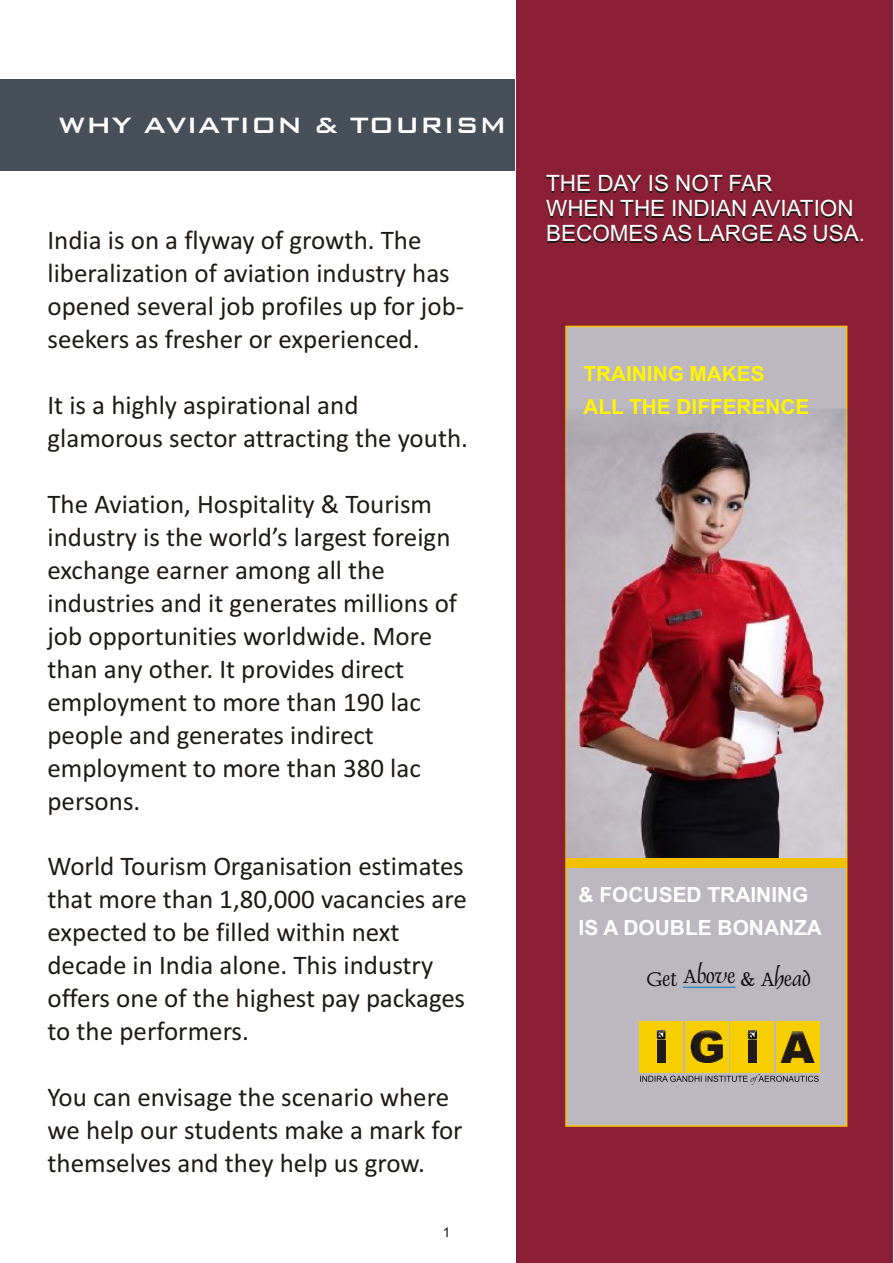
<style>
.page{position:relative;width:894px;height:1263px;background:#fff}
.page>*{position:absolute;margin:0;border:0;box-sizing:border-box;transform-origin:0 0}
.t1{font:29.7px "Bank Gothic";color:#fff}
.t2{font:27px/33px "Calibri";color:#1f1a17}
.t3{font:22.5px/25.2px "Arial";color:#fff}
.t4{font:22.2px "Dauphin";color:#0a0a0d}
.t5{font:700 20.85px/33.2px "Arial";color:#fff}
.t6{font:700 20.85px/33px "Arial";color:#fff500}
.t7{font:13.5px "Arial";color:#1f1a17}
</style>
<div class="page">
<div style="left:516px;top:0;width:377px;height:1263px;background:#8a1f36"></div>
<div style="left:0;top:79px;width:515px;height:92px;background:#474f59"></div>
<div style="left:565px;top:326px;width:282px;height:801px;background:#bdb8bf;border:2px solid #f5c200"></div>
<img style="left:567px;top:409px;width:279px;height:449px">
<div style="left:567px;top:858px;width:280px;height:10px;background:#f2c200"></div>
<div style="left:685px;top:1021px;width:44px;height:52px;background:#f7cf00"></div>
<div style="left:730px;top:1021px;width:44px;height:52px;background:#f7cf00"></div>
<div style="left:640px;top:1021px;width:43px;height:52px;background:#f7cf00"></div>
<div style="left:657px;top:1040px;width:9px;height:23px;background:#1f1a17"></div>
<svg style="left:657px;top:1030px;width:9px;height:9px"></svg>
<div style="left:776px;top:1021px;width:43px;height:52px;background:#f7cf00"></div>
<div style="left:748px;top:1040px;width:8px;height:23px;background:#1f1a17"></div>
<svg style="left:748px;top:1030px;width:9px;height:9px"></svg>
<svg style="left:640px;top:1074px;width:179px;height:11px"></svg>
<img style="left:691px;top:1031px;width:32px;height:32px">
<img style="left:780px;top:1032px;width:35px;height:31px">
<hr style="left:683px;top:987px;width:52px;height:1px;background:#007dc2">
<p class="t1" style="left:58px;top:105px;width:450px">WHY AVIATION &amp; TOURISM</p>
<p class="t2" style="left:47px;top:226px;width:418px">India is on a flyway of growth. The liberalization of aviation industry has opened several job profiles up for job&shy;seekers as fresher or experienced.</p>
<p class="t2" style="left:47px;top:391px;width:422px">It is a highly aspirational and glamorous sector attracting the youth.</p>
<p class="t2" style="left:47px;top:490px;width:411px">The Aviation, Hospitality &amp; Tourism industry is the world’s largest foreign exchange earner among all the industries and it generates millions of job opportunities worldwide. More than any other. It provides direct employment to more than 190 lac people and generates indirect employment to more than 380 lac persons.</p>
<p class="t2" style="left:47px;top:852px;width:421px">World Tourism Organisation estimates that more than 1,80,000 vacancies are expected to be filled within next decade in India alone. This industry offers one of the highest pay packages to the performers.</p>
<p class="t2" style="left:47px;top:1083px;width:417px">You can envisage the scenario where we help our students make a mark for themselves and they help us grow.</p>
<p class="t7" style="left:443px;top:1227px;width:9px">1</p>
<p class="t3" style="left:546px;top:172px;width:320px">THE DAY IS NOT FAR<br>WHEN THE INDIAN AVIATION<br>BECOMES AS LARGE AS USA.</p>
<p class="t6" style="left:583px;top:359px;width:227px">TRAINING MAKES<br>ALL THE DIFFERENCE</p>
<p class="t5" style="left:579px;top:880px;width:245px">&amp; FOCUSED TRAINING<br>IS A DOUBLE BONANZA</p>
<p class="t4" style="left:647px;top:970px;width:32px">Get</p>
<p class="t4" style="left:741px;top:970px;width:72px">&amp; Ahead</p>
<p class="t4" style="left:683px;top:967px;width:54px">Above</p>
</div>
